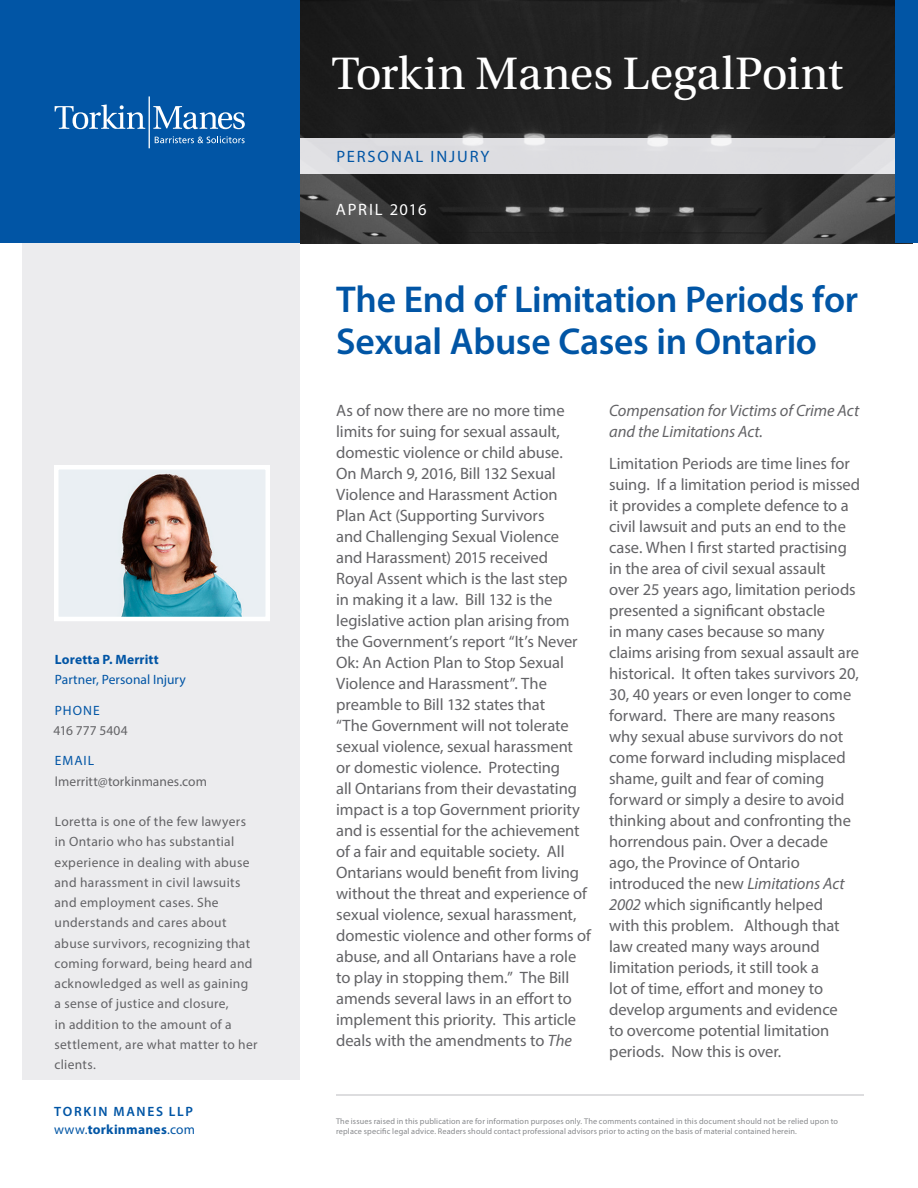
<style>
.page{position:relative;width:918px;height:1188px;background:#fff}
.page>*{position:absolute;margin:0;border:0;box-sizing:border-box;transform-origin:0 0}
.t1{font:48px "Utopia Std";letter-spacing:-.005em;color:#fff}
.t2{font:600 37.5px/42px "Myriad Pro";letter-spacing:-.01em;color:#0155a5}
.Paragraph_Subhead{font:16.5px/21px "Myriad Pro";letter-spacing:-.005em;color:#636366}
.Paragraph_Subhead-2{font:italic 16.5px/21px "Myriad Pro";letter-spacing:-.005em;color:#636366}
.t3{font:16.5px "Myriad Pro";letter-spacing:.115em;color:#0155a5}
.t4{font:16.5px "Myriad Pro";letter-spacing:.1em;color:#fff}
.t5{font:13.5px/20.2px "Myriad Pro";letter-spacing:.025em;color:#636366}
.t6{font:13.5px/20.2px "Myriad Pro";letter-spacing:.005em;color:#0155a5}
.t7{font:600 13.5px/18px "Myriad Pro";letter-spacing:.13em;color:#0155a5}
.t8{font:13.5px/20.2px "Myriad Pro";letter-spacing:.005em;color:#636366}
.t9{font:8.25px/10.5px "Myriad Pro";letter-spacing:.02em;color:#87898c}
.s1{font-weight:700}
.s2{color:#0155a5}
.s3{font-style:italic}
.s4{font-weight:400}
</style>
<div class="page">
<img style="left:300px;top:0;width:596px;height:243px">
<div style="left:22px;top:0;width:278px;height:1080px;background:#ececee"></div>
<hr style="left:336px;top:1095px;width:528px;height:1px;background:#bcbdc0">
<div style="left:0;top:138px;width:918px;height:36px;background:#dddde1"></div>
<div style="left:0;top:0;width:300px;height:243px;background:#0155a5"></div>
<svg style="left:55px;top:104px;width:90px;height:25px"></svg>
<svg style="left:153px;top:106px;width:92px;height:23px"></svg>
<hr style="left:149px;top:96px;width:1px;height:52px;background:#fff">
<svg style="left:155px;top:136px;width:90px;height:7px"></svg>
<div style="left:896px;top:0;width:22px;height:243px;background:#0155a5"></div>
<img style="left:120px;top:473px;width:122px;height:143px">
<div style="left:54px;top:465px;width:216px;height:156px;border:4px solid #fff"></div>
<h1 class="t1" style="left:332px;top:47px;width:513px">Torkin Manes LegalPoint</h1>
<p class="t3" style="left:336px;top:146px;width:155px">PERSONAL INJURY</p>
<p class="t4" style="left:336px;top:199px;width:92px">APRIL 2016</p>
<p class="t6" style="left:55px;top:649px;width:133px"><span class="s1">Loretta P. Merritt<br></span>Partner, Personal Injury</p>
<p class="t5" style="left:54px;top:700px;width:76px"><span class="s2">PHONE<br></span>416 777 5404</p>
<p class="t8" style="left:55px;top:751px;width:154px"><span class="s2">EMAIL </span>lmerritt@torkinmanes.com</p>
<p class="t5" style="left:54px;top:811px;width:205px">Loretta is one of the few lawyers in Ontario who has substantial experience in dealing with abuse and harassment in civil lawsuits and employment cases. She understands and cares about abuse survivors, recognizing that coming forward, being heard and acknowledged as well as gaining a sense of justice and closure,<br>in addition to the amount of a settlement, are what matter to her clients.</p>
<p class="t2" style="left:336px;top:278px;width:523px">The End of Limitation Periods for<br>Sexual Abuse Cases in Ontario</p>
<p class="Paragraph_Subhead" style="left:336px;top:400px;width:256px">As of now there are no more time limits for suing for sexual assault, domestic violence or child abuse.<br>On March 9, 2016, Bill 132 Sexual Violence and Harassment Action Plan Act (Supporting Survivors<br>and Challenging Sexual Violence<br>and Harassment) 2015 received<br>Royal Assent which is the last step<br>in making it a law. Bill 132 is the legislative action plan arising from the Government’s report “It’s Never Ok: An Action Plan to Stop Sexual Violence and Harassment”. The preamble to Bill 132 states that<br>“The Government will not tolerate sexual violence, sexual harassment or domestic violence. Protecting<br>all Ontarians from their devastating impact is a top Government priority and is essential for the achievement of a fair and equitable society. All Ontarians would benefit from living without the threat and experience of sexual violence, sexual harassment, domestic violence and other forms of abuse, and all Ontarians have a role to play in stopping them.” The Bill amends several laws in an effort to implement this priority. This article deals with the amendments to <span class="s3">The</span></p>
<p class="Paragraph_Subhead-2" style="left:609px;top:400px;width:251px">Compensation for Victims of Crime Act and the Limitations Act.</p>
<p class="Paragraph_Subhead" style="left:609px;top:453px;width:253px">Limitation Periods are time lines for suing. If a limitation period is missed it provides a complete defence to a civil lawsuit and puts an end to the case. When I first started practising in the area of civil sexual assault<br>over 25 years ago, limitation periods presented a significant obstacle<br>in many cases because so many claims arising from sexual assault are historical. It often takes survivors 20, 30, 40 years or even longer to come forward. There are many reasons why sexual abuse survivors do not come forward including misplaced shame, guilt and fear of coming forward or simply a desire to avoid thinking about and confronting the horrendous pain. Over a decade ago, the Province of Ontario introduced the new <span class="s3">Limitations Act 2002</span> which significantly helped<br>with this problem. Although that law created many ways around limitation periods, it still took a<br>lot of time, effort and money to develop arguments and evidence<br>to overcome potential limitation periods. Now this is over.</p>
<p class="t7" style="left:54px;top:1102px;width:142px">TORKIN MANES LLP <span class="s4">www.</span><span class="s1">torkinmanes</span><span class="s4">.com</span></p>
<p class="t9" style="left:336px;top:1115px;width:504px">The issues raised in this publication are for information purposes only. The comments contained in this document should not be relied upon to replace specific legal advice. Readers should contact professional advisors prior to acting on the basis of material contained herein.</p>
</div>
